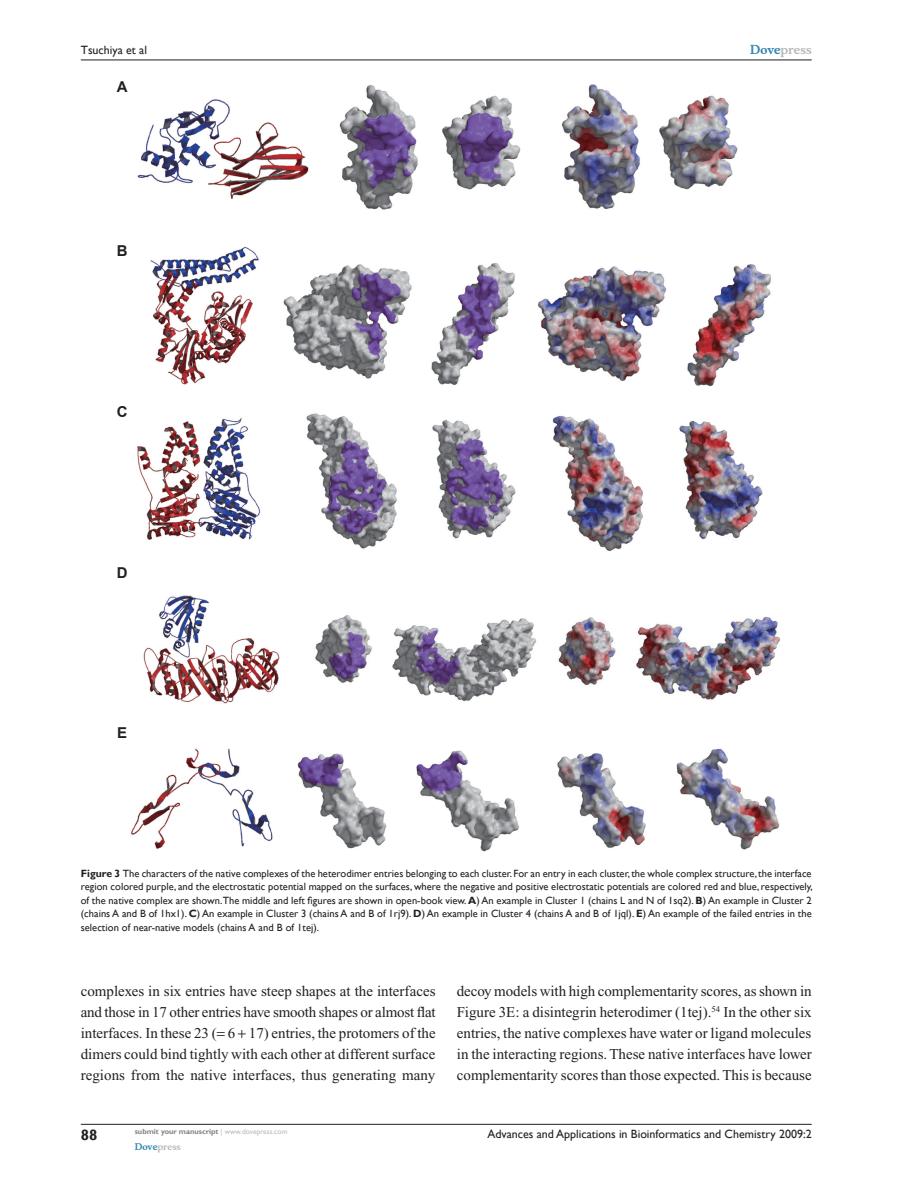
<style>
.page{position:relative;width:918px;height:1188px;background:#fff}
.page>*{position:absolute;margin:0;border:0;box-sizing:border-box;transform-origin:0 0}
.t1{font:15px/21px "Times New Roman";color:#231f20;text-align:justify}
.t2{font:700 15px "Arial";color:#231f20}
.t3{font:700 15px "Gill Sans";color:#231f20}
.t4{font:12px "Gill Sans";color:#231f20}
.t5{font:700 12px "Musee";color:#b8b9bc}
.t6{font:10.5px/13.5px "Gill Sans";letter-spacing:.005em;color:#231f20;text-align:justify}
.t7{font:700 9px "Musee";color:#b8b9bc}
.t8{font:700 7.5px "Gill Sans";color:#808285}
.s1{color:#3485ae}
.s2{font-weight:700}
.s3{font-weight:400;color:#b8b9bc}
</style>
<div class="page">
<hr style="left:81px;top:1124px;width:731px;height:1px;background:#231f20">
<hr style="left:81px;top:60px;width:731px;height:1px;background:#231f20">
<img style="left:131px;top:84px;width:649px;height:768px">
<p class="t4" style="left:81px;top:43px;width:68px">Tsuchiya et al</p>
<p class="t5" style="left:750px;top:43px;width:63px"><span class="s1">Dove</span>press</p>
<h1 class="t2" style="left:117px;top:77px;width:12px">A</h1>
<h1 class="t2" style="left:117px;top:241px;width:12px">B</h1>
<h1 class="t2" style="left:117px;top:402px;width:12px">C</h1>
<h1 class="t2" style="left:117px;top:563px;width:12px">D</h1>
<h1 class="t2" style="left:117px;top:723px;width:12px">E</h1>
<p class="t6" style="left:81px;top:866px;width:734px"><span class="s2">Figure 3</span> The characters of the native complexes of the heterodimer entries belonging to each cluster. For an entry in each cluster, the whole complex structure, the interface region colored purple, and the electrostatic potential mapped on the surfaces, where the negative and positive electrostatic potentials are colored red and blue, respectively, of the native complex are shown.The middle and left figures are shown in open-book view. <span class="s2">A</span>) An example in Cluster 1 (chains L and N of 1sq2). <span class="s2">B</span>) An example in Cluster 2 (chains A and B of 1hx1). <span class="s2">C</span>) An example in Cluster 3 (chains A and B of 1rj9). <span class="s2">D</span>) An example in Cluster 4 (chains A and B of 1jql). <span class="s2">E</span>) An example of the failed entries in the selection of near-native models (chains A and B of 1tej).</p>
<p class="t1" style="left:81px;top:980px;width:357px">complexes in six entries have steep shapes at the interfaces and those in 17 other entries have smooth shapes or almost flat interfaces. In these 23 ( 6 17) entries, the protomers of the dimers could bind tightly with each other at different surface regions from the native interfaces, thus generating many</p>
<p class="t1" style="left:457px;top:980px;width:356px">decoy models with high complementarity scores, as shown in Figure 3E: a disintegrin heterodimer (1tej).<sup>54</sup> In the other six entries, the native complexes have water or ligand molecules in the interacting regions. These native interfaces have lower complementarity scores than those expected. This is because</p>
<h1 class="t3" style="left:81px;top:1126px;width:18px">88</h1>
<p class="t4" style="left:487px;top:1127px;width:326px">Advances and Applications in Bioinformatics and Chemistry 2009:2</p>
<p class="t8" style="left:135px;top:1127px;width:154px">submit your manuscript <span class="s3">| www.dovepress.com</span></p>
<p class="t7" style="left:135px;top:1141px;width:48px"><span class="s1">Dove</span>press</p>
</div>
